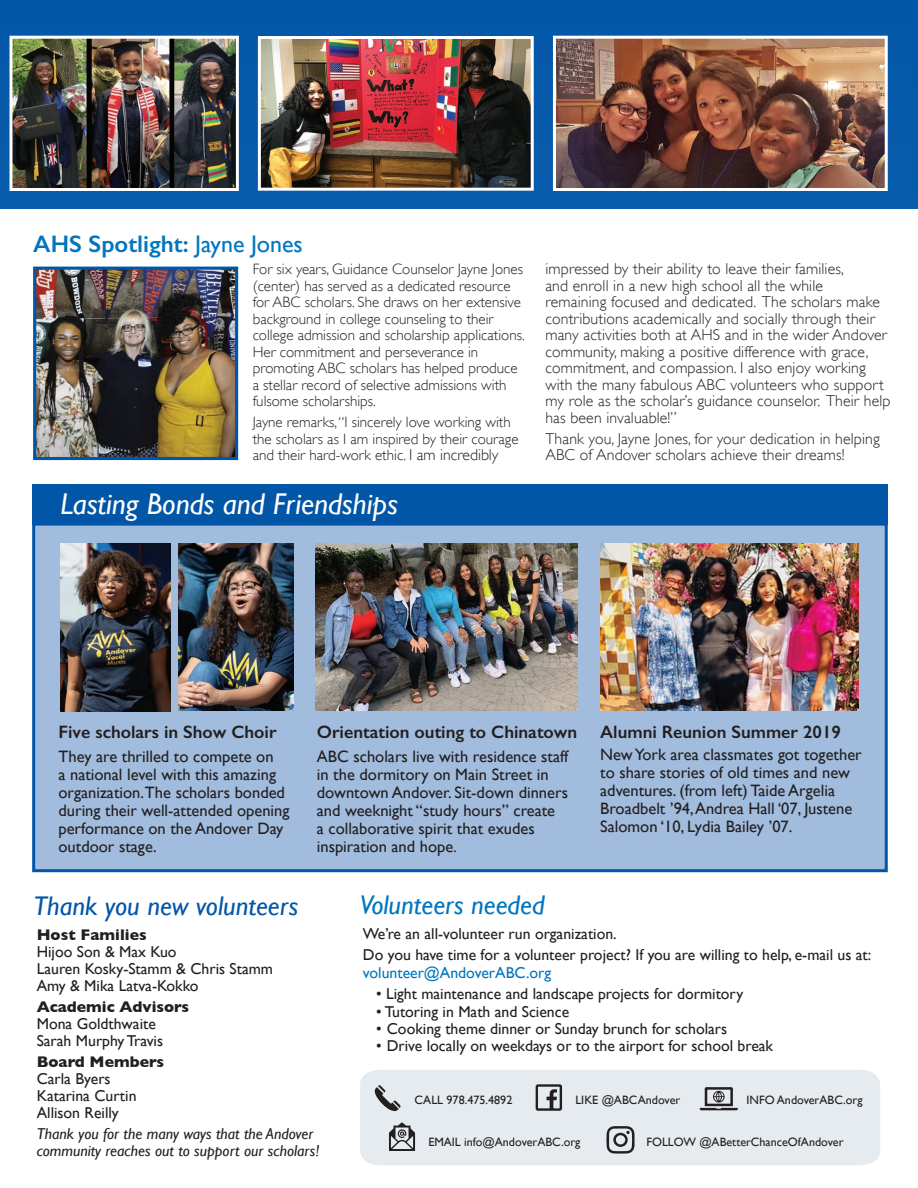
<style>
.page{position:relative;width:918px;height:1188px;background:#0358a9}
.page>*{position:absolute;margin:0;border:0;box-sizing:border-box;transform-origin:0 0}
.t1{font:italic 30px "Gill Sans";color:#fffefa}
.t2{font:italic 27px "Gill Sans";color:#0156a8}
.t3{font:italic 27px "Gill Sans";color:#0076be}
.t4{font:600 24px "Gill Sans";color:#0076be}
.t5{font:600 18px "Gill Sans";color:#231f20}
.t6{font:16.5px/18px "Gill Sans";color:#231f20}
.t7{font:300 15.75px/16.5px "Gill Sans";letter-spacing:.01em;color:#231f20}
.Paragraph_Style_1_co{font:15.75px/17.2px "Gill Sans";color:#231f20}
.t8{font:italic 15.75px/16.8px "Gill Sans";color:#231f20}
.t9{font:700 15.75px "Gill Sans";color:#231f20}
.t10{font:300 15px/16.5px "Gill Sans";color:#231f20}
.t11{font:12.15px "Gill Sans";color:#231f20}
.s1{font-weight:400}
.s2{font-size:15.75px}
.s3{font-size:15px}
.s4{color:#0076be}
</style>
<div class="page">
<div style="left:0;top:210px;width:918px;height:978px;background:#fff"></div>
<img style="left:262px;top:40px;width:268px;height:147px">
<div style="left:258px;top:36px;width:276px;height:155px;border:3px solid #fff"></div>
<img style="left:14px;top:40px;width:221px;height:147px">
<div style="left:10px;top:36px;width:229px;height:155px;border:3px solid #fff"></div>
<img style="left:557px;top:40px;width:327px;height:147px">
<div style="left:553px;top:36px;width:335px;height:155px;border:3px solid #fff"></div>
<div style="left:32px;top:523px;width:856px;height:349px;background:#a1bcdc;border:3px solid #0156a8"></div>
<div style="left:32px;top:484px;width:856px;height:41px;background:#0156a8"></div>
<img style="left:316px;top:543px;width:261px;height:168px">
<img style="left:600px;top:543px;width:258px;height:168px">
<div style="left:360px;top:1070px;width:520px;height:95px;background:#e6ebef"></div>
<svg style="left:606px;top:1126px;width:29px;height:28px"></svg>
<svg style="left:389px;top:1122px;width:26px;height:29px"></svg>
<svg style="left:375px;top:1085px;width:26px;height:26px"></svg>
<svg style="left:700px;top:1087px;width:38px;height:23px"></svg>
<svg style="left:536px;top:1084px;width:26px;height:27px"></svg>
<img style="left:60px;top:543px;width:110px;height:168px">
<img style="left:178px;top:543px;width:115px;height:168px">
<img style="left:37px;top:271px;width:197px;height:185px">
<div style="left:33px;top:267px;width:205px;height:193px;border:3px solid #0156a8"></div>
<p class="t4" style="left:33px;top:229px;width:271px">AHS Spotlight: <span class="s1">Jayne Jones</span></p>
<p class="t10" style="left:253px;top:261px;width:274px">For six years, Guidance Counselor Jayne Jones (center) has served as a dedicated resource for ABC scholars. She draws on her extensive background in college counseling to their college admission and scholarship applications.<br>Her commitment and perseverance in promoting ABC scholars has helped produce a stellar record of selective admissions with fulsome scholarships.</p>
<p class="t10" style="left:253px;top:414px;width:267px">Jayne remarks, “I sincerely love working with the scholars as I am inspired by their courage and their hard-work ethic. <span class="s2">I am incredibly</span></p>
<p class="t1" style="left:60px;top:486px;width:339px">Lasting Bonds and Friendships</p>
<p class="t7" style="left:545px;top:261px;width:347px">impressed by their ability to leave their families,<br>and enroll in a new high school all the while<br>remaining focused and dedicated. The scholars make contributions academically and socially through their many activities both at AHS and in the wider Andover community, making a positive difference with grace, commitment, and compassion. I also enjoy working with the many fabulous ABC volunteers who support my role as the scholar’s guidance counselor. Their help has been invaluable!”</p>
<p class="t7" style="left:545px;top:430px;width:336px">Thank you, Jayne Jones, for your dedication in helping<br>ABC of Andover scholars achieve their dreams!</p>
<p class="t5" style="left:58px;top:721px;width:220px">Five scholars in Show Choir</p>
<p class="t6" style="left:58px;top:747px;width:232px">They are thrilled to compete on<br>a national level with this amazing organization.The scholars bonded during their well-attended opening performance on the Andover Day outdoor stage.</p>
<p class="t5" style="left:317px;top:721px;width:262px">Orientation outing to Chinatown</p>
<p class="t6" style="left:317px;top:747px;width:253px">ABC scholars live with residence staff in the dormitory on Main Street in downtown Andover. Sit-down dinners and weeknight “study hours” create<br>a collaborative spirit that exudes inspiration and hope<span class="s3">.</span></p>
<p class="t5" style="left:600px;top:721px;width:242px">Alumni Reunion Summer 2019</p>
<p class="t6" style="left:600px;top:746px;width:263px">New York area classmates got together to share stories of old times and new adventures. (from left) Taide Argelia Broadbelt ’94, Andrea Hall ‘07, Justene Salomon ‘10, Lydia Bailey ’07.</p>
<p class="t2" style="left:33px;top:890px;width:266px">Thank you new volunteers</p>
<p class="t9" style="left:37px;top:926px;width:111px">Host Families</p>
<p class="Paragraph_Style_1_co" style="left:37px;top:943px;width:141px">Hijoo Son &amp; Max Kuo</p>
<p class="Paragraph_Style_1_co" style="left:37px;top:960px;width:238px">Lauren Kosky-Stamm &amp; Chris Stamm</p>
<p class="Paragraph_Style_1_co" style="left:37px;top:977px;width:163px">Amy &amp; Mika Latva-Kokko</p>
<p class="t9" style="left:37px;top:998px;width:154px">Academic Advisors</p>
<p class="Paragraph_Style_1_co" style="left:37px;top:1015px;width:121px">Mona Goldthwaite</p>
<p class="Paragraph_Style_1_co" style="left:37px;top:1032px;width:128px">Sarah Murphy Travis</p>
<p class="t9" style="left:37px;top:1053px;width:129px">Board Members</p>
<p class="Paragraph_Style_1_co" style="left:37px;top:1070px;width:75px">Carla Byers</p>
<p class="Paragraph_Style_1_co" style="left:37px;top:1087px;width:101px">Katarina Curtin</p>
<p class="Paragraph_Style_1_co" style="left:37px;top:1104px;width:84px">Allison Reilly</p>
<p class="t8" style="left:37px;top:1126px;width:284px">Thank you for the many ways that the Andover community reaches out to support our scholars!</p>
<p class="t3" style="left:360px;top:889px;width:186px">Volunteers needed</p>
<p class="Paragraph_Style_1_co" style="left:363px;top:925px;width:255px">We’re an all-volunteer run organization.</p>
<p class="Paragraph_Style_1_co" style="left:363px;top:946px;width:510px">Do you have time for a volunteer project? If you are willing to help, e-mail us at: <span class="s4">volunteer@AndoverABC.org</span></p>
<p class="Paragraph_Style_1_co" style="left:376px;top:985px;width:369px">• Light maintenance and landscape projects for dormitory</p>
<p class="Paragraph_Style_1_co" style="left:376px;top:1003px;width:195px">• Tutoring in Math and Science</p>
<p class="Paragraph_Style_1_co" style="left:376px;top:1020px;width:353px">• Cooking theme dinner or Sunday brunch for scholars</p>
<p class="Paragraph_Style_1_co" style="left:376px;top:1037px;width:399px">• Drive locally on weekdays or to the airport for school break</p>
<p class="t11" style="left:414px;top:1093px;width:100px">CALL 978.475.4892</p>
<p class="t11" style="left:575px;top:1093px;width:106px">LIKE @ABCAndover</p>
<p class="t11" style="left:747px;top:1093px;width:117px">INFO AndoverABC.org</p>
<p class="t11" style="left:428px;top:1135px;width:154px">EMAIL info@AndoverABC.org</p>
<p class="t11" style="left:646px;top:1135px;width:199px">FOLLOW @ABetterChanceOfAndover</p>
</div>
